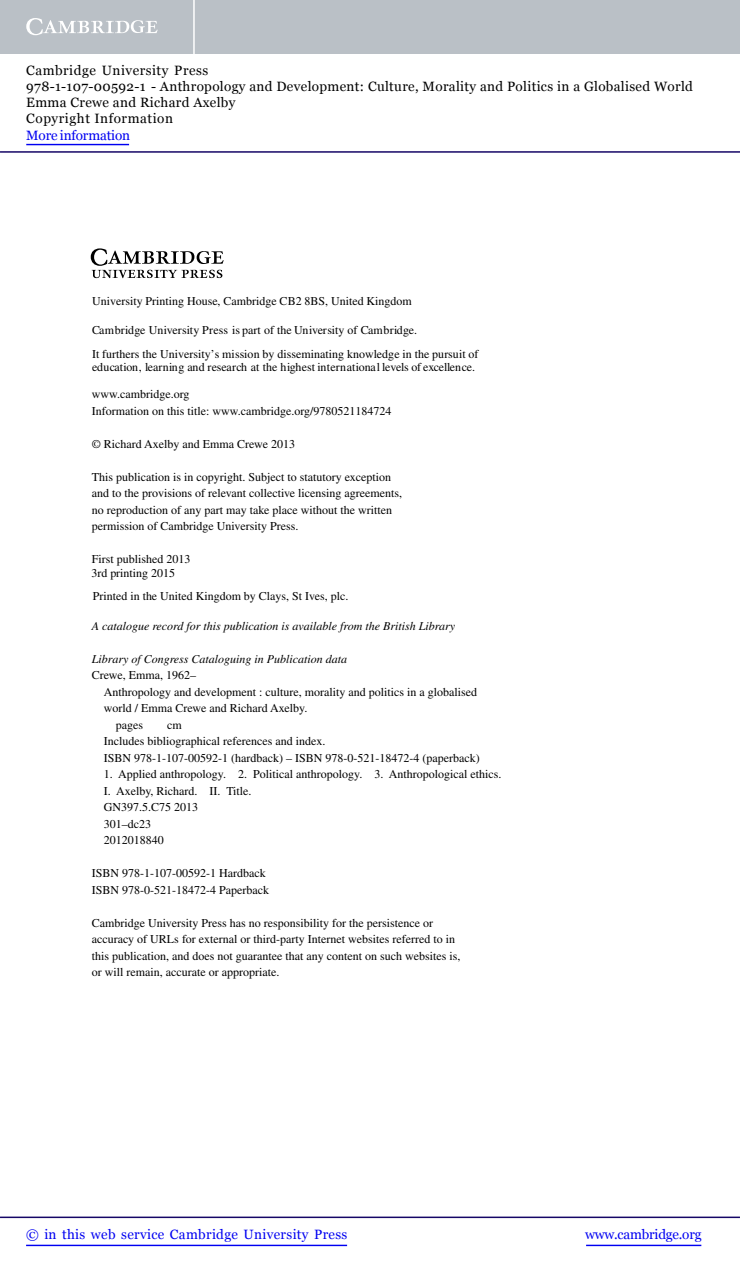
<style>
.page{position:relative;width:740px;height:1268px;background:#fff}
.page>*{position:absolute;margin:0;border:0;box-sizing:border-box;transform-origin:0 0}
.t1{font:13.5px/16.2px "Georgia";letter-spacing:.025em;color:#000}
.t2{font:13.5px "Georgia";letter-spacing:.025em;color:#0000f1}
.t3{font:13.5px "Georgia";letter-spacing:-.015em;color:#0000f1}
.t4{font:13.5px "Georgia";letter-spacing:-.01em;color:#0000f1}
.t5{font:12px/16.5px "Times LT Std";color:#000}
.t6{font:12px/24.3px "Times";color:#000}
.t7{font:italic 12px "Times LT Std";color:#000}
</style>
<div class="page">
<svg style="left:91px;top:248px;width:133px;height:30px"></svg>
<div style="left:0;top:0;width:740px;height:54px;background:#bac0c6"></div>
<svg style="left:26px;top:18px;width:132px;height:17px"></svg>
<hr style="left:193px;top:0;width:2px;height:54px;background:#fff">
<hr style="left:0;top:151px;width:740px;height:2px;background:#150666">
<hr style="left:586px;top:1245px;width:115px;height:1px;background:#0000f1">
<hr style="left:0;top:1216px;width:740px;height:2px;background:#150666">
<hr style="left:26px;top:1245px;width:321px;height:1px;background:#0000f1">
<hr style="left:26px;top:144px;width:103px;height:1px;background:#0000f1">
<p class="t1" style="left:26px;top:62px;width:668px">Cambridge University Press<br>978-1-107-00592-1 - Anthropology and Development: Culture, Morality and Politics in a Globalised World Emma Crewe and Richard Axelby<br>Copyright Information</p>
<p class="t4" style="left:26px;top:127px;width:105px">More information</p>
<p class="t6" style="left:92px;top:289px;width:321px">University Printing House, Cambridge CB2 8BS, United Kingdom</p>
<p class="t6" style="left:92px;top:319px;width:388px">Cambridge University Press is part of the University of Cambridge.<br>It furthers the University’s mission by disseminating knowledge in the pursuit of</p>
<p class="t6" style="left:92px;top:356px;width:384px">education, learning and research at the highest international levels of excellence.</p>
<p class="t5" style="left:92px;top:387px;width:301px">www.cambridge.org<br>Information on this title: www.cambridge.org/9780521184724</p>
<p class="t5" style="left:92px;top:436px;width:205px">© Richard Axelby and Emma Crewe 2013</p>
<p class="t5" style="left:92px;top:469px;width:312px">This publication is in copyright. Subject to statutory exception and to the provisions of relevant collective licensing agreements, no reproduction of any part may take place without the written permission of Cambridge University Press.</p>
<p class="t5" style="left:92px;top:552px;width:100px">First published 2013</p>
<p class="t6" style="left:91px;top:562px;width:85px">3rd printing 2015</p>
<p class="t6" style="left:93px;top:585px;width:257px">Printed in the United Kingdom by Clays, St Ives, plc.</p>
<p class="t7" style="left:92px;top:621px;width:365px">A catalogue record for this publication is available from the British Library</p>
<p class="t7" style="left:92px;top:654px;width:257px">Library of Congress Cataloguing in Publication data</p>
<p class="t5" style="left:92px;top:668px;width:106px">Crewe, Emma, 1962–</p>
<p class="t5" style="left:104px;top:684px;width:375px">Anthropology and development : culture, morality and politics in a globalised</p>
<p class="t5" style="left:104px;top:701px;width:205px">world / Emma Crewe and Richard Axelby.</p>
<p class="t5" style="left:116px;top:717px;width:29px">pages</p>
<p class="t5" style="left:104px;top:717px;width:377px;text-indent:63px">cm<br>Includes bibliographical references and index.<br>ISBN 978-1-107-00592-1 (hardback) – ISBN 978-0-521-18472-4 (paperback)</p>
<p class="t5" style="left:104px;top:767px;width:399px">1. Applied anthropology. 2. Political anthropology. 3. Anthropological ethics.<br>I. Axelby, Richard. II. Title.<br>GN397.5.C75 2013<br>301–dc23<br>2012018840</p>
<p class="t5" style="left:92px;top:866px;width:179px">ISBN 978-1-107-00592-1 Hardback<br>ISBN 978-0-521-18472-4 Paperback</p>
<p class="t5" style="left:92px;top:915px;width:370px">Cambridge University Press has no responsibility for the persistence or accuracy of URLs for external or third-party Internet websites referred to in this publication, and does not guarantee that any content on such websites is, or will remain, accurate or appropriate.</p>
<p class="t2" style="left:26px;top:1226px;width:323px">© in this web service Cambridge University Press</p>
<p class="t3" style="left:585px;top:1226px;width:118px">www.cambridge.org</p>
</div>
